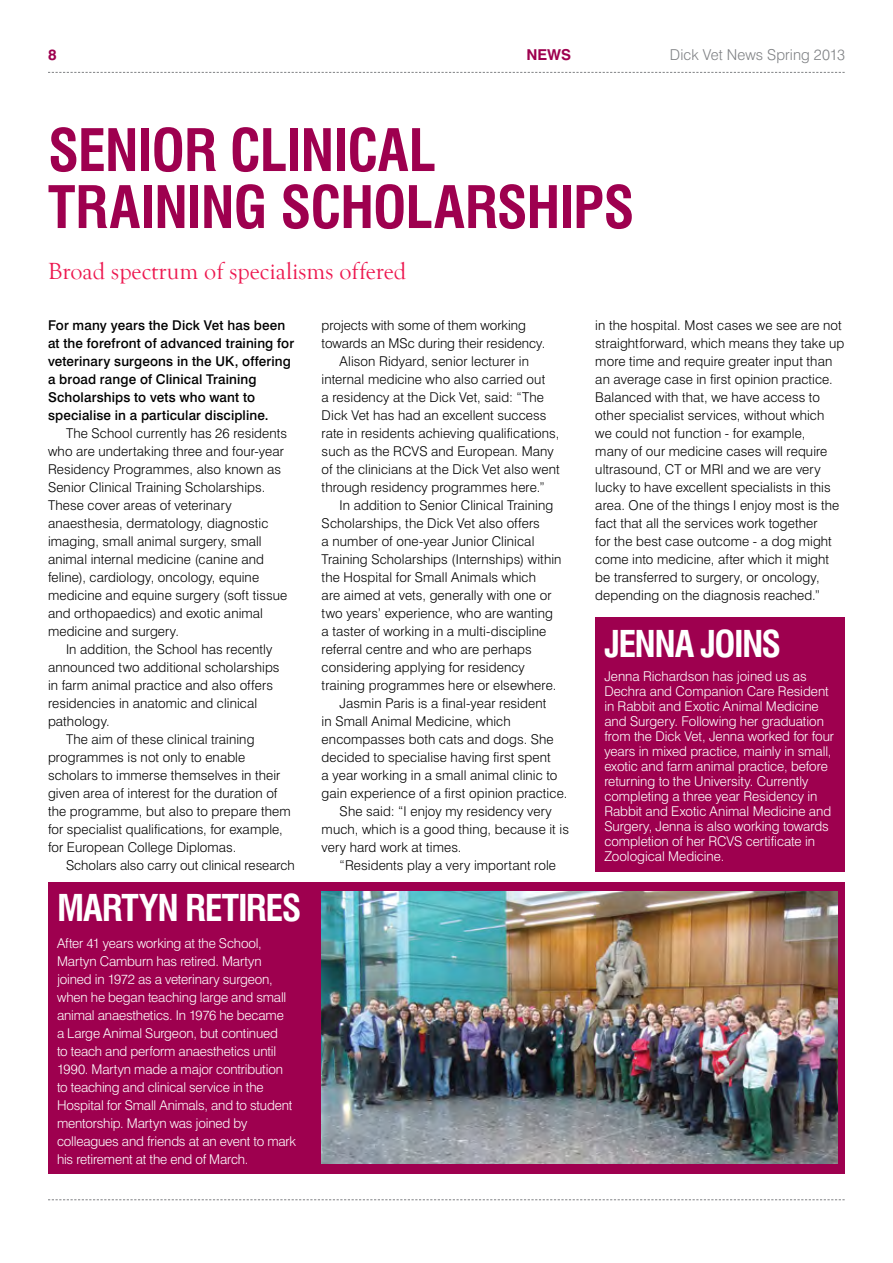
<style>
.page{position:relative;width:893px;height:1263px;background:#fff}
.page>*{position:absolute;margin:0;border:0;box-sizing:border-box;transform-origin:0 0}
.t1{font:700 condensed 57px/57px "Swiss 721 BT";letter-spacing:-.02em;color:#9e004f}
.t2{font:700 condensed 36px "Swiss 721 BT";letter-spacing:-.03em;color:#fff}
.t3{font:700 condensed 36px "Swiss 721 BT";letter-spacing:-.05em;color:#fff}
.t4{font:24px "Goudy Old Style T";color:#ed174f}
.t5{font:300 15px "Swiss 721 BT";letter-spacing:.005em;color:#808285}
.t6{font:700 15px "Swiss 721 BT";color:#9e004f}
.t7{font:300 13.5px/18px "Swiss 721 BT";letter-spacing:.005em;color:#000}
.t8{font:300 13.5px/18px "Swiss 721 BT";letter-spacing:-.01em;color:#fff}
.t9{font:500 13.5px/18px "Swiss 721 BT";letter-spacing:.01em;color:#000}
</style>
<div class="page">
<svg style="left:48px;top:72px;width:797px;height:1px"></svg>
<svg style="left:48px;top:1199px;width:797px;height:1px"></svg>
<div style="left:48px;top:883px;width:797px;height:291px;background:#9e004f"></div>
<img style="left:322px;top:892px;width:515px;height:272px">
<div style="left:595px;top:617px;width:250px;height:254px;background:#9e004f"></div>
<p class="t6" style="left:48px;top:46px;width:10px">8</p>
<p class="t6" style="left:526px;top:46px;width:23px">NEWS</p>
<p class="t5" style="left:670px;top:46px;width:177px">Dick Vet News Spring 2013</p>
<h1 class="t1" style="left:48px;top:122px;width:390px">SENIOR CLINICAL<br>TRAININ</h1>
<h1 class="t1" style="left:234px;top:179px;width:350px">G SCHOLARSHIPS</h1>
<h3 class="t4" style="left:48px;top:258px;width:360px">Broad spectrum of specialisms offered</h3>
<p class="t9" style="left:48px;top:316px;width:248px">For many years the Dick Vet has been at the forefront of advanced training for veterinary surgeons in the UK, offering a broad range of Clinical Training Scholarships to vets who want to specialise in a particular discipline.</p>
<p class="t7" style="left:48px;top:424px;width:241px;text-indent:18px">The School currently has 26 residents who are undertaking three and four-year Residency Programmes, also known as Senior Clinical Training Scholarships.<br>These cover areas of veterinary anaesthesia, dermatology, diagnostic imaging, small animal surgery, small animal internal medicine (canine and feline), cardiology, oncology, equine medicine and equine surgery (soft tissue and orthopaedics) and exotic animal medicine and surgery.</p>
<p class="t7" style="left:66px;top:640px;width:208px">In addition, the School has recently</p>
<p class="t7" style="left:48px;top:658px;width:233px">announced two additional scholarships</p>
<p class="t7" style="left:48px;top:676px;width:226px">in farm animal practice and also offers</p>
<p class="t7" style="left:48px;top:694px;width:211px">residencies in anatomic and clinical</p>
<p class="t7" style="left:48px;top:712px;width:63px">pathology.</p>
<p class="t7" style="left:66px;top:730px;width:190px">The aim of these clinical training</p>
<p class="t7" style="left:48px;top:748px;width:199px">programmes is not only to enable</p>
<p class="t7" style="left:48px;top:766px;width:234px">scholars to immerse themselves in their</p>
<p class="t7" style="left:48px;top:784px;width:231px">given area of interest for the duration of</p>
<p class="t7" style="left:48px;top:802px;width:244px">the programme, but also to prepare them</p>
<p class="t7" style="left:48px;top:820px;width:236px">for specialist qualifications, for example,</p>
<p class="t7" style="left:48px;top:838px;width:190px">for European College Diplomas.</p>
<p class="t7" style="left:66px;top:856px;width:230px">Scholars also carry out clinical research</p>
<p class="t7" style="left:595px;top:316px;width:251px">in the hospital. Most cases we see are not straightforward, which means they take up more time and require greater input than an average case in first opinion practice.<br>Balanced with that, we have access to other specialist services, without which<br>we could not function - for example,<br>many of our medicine cases will require ultrasound, CT or MRI and we are very lucky to have excellent specialists in this area. One of the things I enjoy most is the fact that all the services work together<br>for the best case outcome - a dog might come into medicine, after which it might be transferred to surgery, or oncology, depending on the diagnosis reached.”</p>
<p class="t7" style="left:322px;top:316px;width:206px">projects with some of them working</p>
<p class="t7" style="left:322px;top:334px;width:225px">towards an MSc during their residency.</p>
<p class="t7" style="left:340px;top:352px;width:191px">Alison Ridyard, senior lecturer in</p>
<p class="t7" style="left:322px;top:370px;width:225px">internal medicine who also carried out</p>
<p class="t7" style="left:322px;top:388px;width:224px">a residency at the Dick Vet, said: “The</p>
<p class="t7" style="left:322px;top:406px;width:226px">Dick Vet has had an excellent success</p>
<p class="t7" style="left:322px;top:424px;width:239px">rate in residents achieving qualifications,</p>
<p class="t7" style="left:322px;top:442px;width:234px">such as the RCVS and European. Many</p>
<p class="t7" style="left:322px;top:460px;width:240px">of the clinicians at the Dick Vet also went</p>
<p class="t7" style="left:322px;top:478px;width:225px">through residency programmes here.”</p>
<p class="t7" style="left:340px;top:496px;width:215px">In addition to Senior Clinical Training</p>
<p class="t7" style="left:322px;top:514px;width:220px">Scholarships, the Dick Vet also offers</p>
<p class="t7" style="left:322px;top:532px;width:214px">a number of one-year Junior Clinical</p>
<p class="t7" style="left:322px;top:550px;width:241px">Training Scholarships (Internships) within</p>
<p class="t7" style="left:322px;top:568px;width:216px">the Hospital for Small Animals which</p>
<p class="t7" style="left:322px;top:586px;width:231px">are aimed at vets, generally with one or</p>
<p class="t7" style="left:322px;top:604px;width:233px">two years’ experience, who are wanting</p>
<p class="t7" style="left:322px;top:622px;width:226px">a taster of working in a multi-discipline</p>
<p class="t7" style="left:322px;top:640px;width:212px">referral centre and who are perhaps</p>
<p class="t7" style="left:322px;top:658px;width:205px">considering applying for residency</p>
<p class="t7" style="left:322px;top:676px;width:236px">training programmes here or elsewhere.</p>
<p class="t7" style="left:340px;top:694px;width:208px">Jasmin Paris is a final-year resident</p>
<p class="t7" style="left:322px;top:712px;width:190px">in Small Animal Medicine, which</p>
<p class="t7" style="left:322px;top:730px;width:234px">encompasses both cats and dogs. She</p>
<p class="t7" style="left:322px;top:748px;width:231px">decided to specialise having first spent</p>
<p class="t7" style="left:322px;top:766px;width:237px">a year working in a small animal clinic to</p>
<p class="t7" style="left:322px;top:784px;width:247px">gain experience of a first opinion practice.</p>
<p class="t7" style="left:340px;top:802px;width:214px">She said: “I enjoy my residency very</p>
<p class="t7" style="left:322px;top:820px;width:249px">much, which is a good thing, because it is</p>
<p class="t7" style="left:322px;top:838px;width:141px">very hard work at times.</p>
<p class="t7" style="left:340px;top:856px;width:218px">“Residents play a very important role</p>
<h2 class="t3" style="left:604px;top:622px;width:179px">JENNA JOINS</h2>
<p class="t8" style="left:604px;top:669px;width:231px;line-height:15px">Jenna Richardson has joined us as Dechra and Companion Care Resident in Rabbit and Exotic Animal Medicine and Surgery. Following her graduation from the Dick Vet, Jenna worked for four years in mixed practice, mainly in small, exotic and farm animal practice, before returning to the University. Currently completing a three year Residency in Rabbit and Exotic Animal Medicine and Surgery, Jenna is also working towards completion of her RCVS certificate in Zoological Medicine.</p>
<h2 class="t2" style="left:57px;top:886px;width:246px">MARTYN RETIRES</h2>
<p class="t8" style="left:57px;top:934px;width:241px">After 41 years working at the School, Martyn Camburn has retired. Martyn joined in 1972 as a veterinary surgeon, when he began teaching large and small animal anaesthetics. In 1976 he became<br>a Large Animal Surgeon, but continued<br>to teach and perform anaesthetics until 1990. Martyn made a major contribution to teaching and clinical service in the Hospital for Small Animals, and to student mentorship. Martyn was joined by colleagues and friends at an event to mark his retirement at the end of March.</p>
</div>
